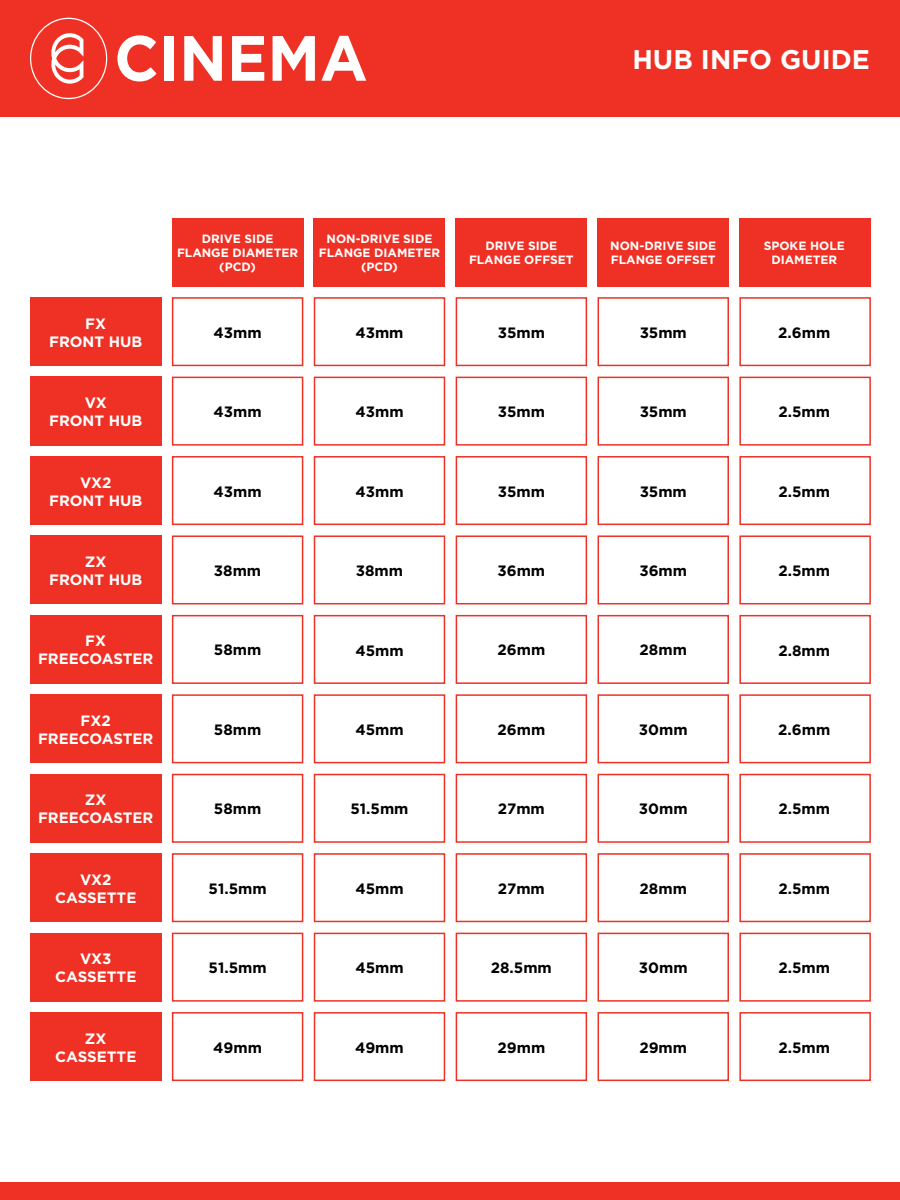
<style>
.page{position:relative;width:900px;height:1200px;background:#fff}
.page>*{position:absolute;margin:0;border:0;box-sizing:border-box;transform-origin:0 0}
.t1{font:700 27px "Gotham";color:#fff}
.t2{font:700 15px "Gotham";color:#000}
.t3{font:700 15px/18px "Gotham";color:#fff;text-align:center}
.t4{font:700 12px/14.4px "Gotham";color:#fff;text-align:center}
</style>
<div class="page">
<div style="left:30px;top:297px;width:131px;height:69px;background:#ee3124"></div>
<div style="left:30px;top:535px;width:131px;height:69px;background:#ee3124"></div>
<div style="left:30px;top:853px;width:131px;height:69px;background:#ee3124"></div>
<div style="left:30px;top:377px;width:131px;height:69px;background:#ee3124"></div>
<div style="left:30px;top:615px;width:131px;height:69px;background:#ee3124"></div>
<div style="left:30px;top:933px;width:131px;height:69px;background:#ee3124"></div>
<div style="left:30px;top:456px;width:131px;height:69px;background:#ee3124"></div>
<div style="left:30px;top:774px;width:131px;height:69px;background:#ee3124"></div>
<div style="left:30px;top:694px;width:131px;height:69px;background:#ee3124"></div>
<div style="left:30px;top:1012px;width:131px;height:69px;background:#ee3124"></div>
<div style="left:172px;top:218px;width:131px;height:69px;background:#ee3124"></div>
<div style="left:172px;top:297px;width:131px;height:69px;border:2px solid #ee3124"></div>
<div style="left:172px;top:535px;width:131px;height:69px;border:2px solid #ee3124"></div>
<div style="left:172px;top:853px;width:131px;height:69px;border:2px solid #ee3124"></div>
<div style="left:172px;top:377px;width:131px;height:69px;border:2px solid #ee3124"></div>
<div style="left:172px;top:615px;width:131px;height:69px;border:2px solid #ee3124"></div>
<div style="left:172px;top:933px;width:131px;height:69px;border:2px solid #ee3124"></div>
<div style="left:172px;top:456px;width:131px;height:69px;border:2px solid #ee3124"></div>
<div style="left:172px;top:774px;width:131px;height:69px;border:2px solid #ee3124"></div>
<div style="left:172px;top:694px;width:131px;height:69px;border:2px solid #ee3124"></div>
<div style="left:172px;top:1012px;width:131px;height:69px;border:2px solid #ee3124"></div>
<div style="left:314px;top:297px;width:131px;height:69px;border:2px solid #ee3124"></div>
<div style="left:314px;top:535px;width:131px;height:69px;border:2px solid #ee3124"></div>
<div style="left:314px;top:853px;width:131px;height:69px;border:2px solid #ee3124"></div>
<div style="left:314px;top:377px;width:131px;height:69px;border:2px solid #ee3124"></div>
<div style="left:314px;top:615px;width:131px;height:69px;border:2px solid #ee3124"></div>
<div style="left:314px;top:933px;width:131px;height:69px;border:2px solid #ee3124"></div>
<div style="left:314px;top:456px;width:131px;height:69px;border:2px solid #ee3124"></div>
<div style="left:314px;top:774px;width:131px;height:69px;border:2px solid #ee3124"></div>
<div style="left:314px;top:694px;width:131px;height:69px;border:2px solid #ee3124"></div>
<div style="left:314px;top:1012px;width:131px;height:69px;border:2px solid #ee3124"></div>
<div style="left:456px;top:297px;width:131px;height:69px;border:2px solid #ee3124"></div>
<div style="left:456px;top:535px;width:131px;height:69px;border:2px solid #ee3124"></div>
<div style="left:456px;top:853px;width:131px;height:69px;border:2px solid #ee3124"></div>
<div style="left:456px;top:377px;width:131px;height:69px;border:2px solid #ee3124"></div>
<div style="left:456px;top:615px;width:131px;height:69px;border:2px solid #ee3124"></div>
<div style="left:456px;top:933px;width:131px;height:69px;border:2px solid #ee3124"></div>
<div style="left:456px;top:456px;width:131px;height:69px;border:2px solid #ee3124"></div>
<div style="left:456px;top:774px;width:131px;height:69px;border:2px solid #ee3124"></div>
<div style="left:456px;top:694px;width:131px;height:69px;border:2px solid #ee3124"></div>
<div style="left:456px;top:1012px;width:131px;height:69px;border:2px solid #ee3124"></div>
<div style="left:598px;top:297px;width:131px;height:69px;border:2px solid #ee3124"></div>
<div style="left:598px;top:535px;width:131px;height:69px;border:2px solid #ee3124"></div>
<div style="left:598px;top:853px;width:131px;height:69px;border:2px solid #ee3124"></div>
<div style="left:598px;top:377px;width:131px;height:69px;border:2px solid #ee3124"></div>
<div style="left:598px;top:615px;width:131px;height:69px;border:2px solid #ee3124"></div>
<div style="left:598px;top:933px;width:131px;height:69px;border:2px solid #ee3124"></div>
<div style="left:598px;top:456px;width:131px;height:69px;border:2px solid #ee3124"></div>
<div style="left:598px;top:774px;width:131px;height:69px;border:2px solid #ee3124"></div>
<div style="left:598px;top:694px;width:131px;height:69px;border:2px solid #ee3124"></div>
<div style="left:598px;top:1012px;width:131px;height:69px;border:2px solid #ee3124"></div>
<div style="left:739px;top:297px;width:132px;height:69px;border:2px solid #ee3124"></div>
<div style="left:739px;top:535px;width:132px;height:69px;border:2px solid #ee3124"></div>
<div style="left:739px;top:853px;width:132px;height:69px;border:2px solid #ee3124"></div>
<div style="left:739px;top:377px;width:132px;height:69px;border:2px solid #ee3124"></div>
<div style="left:739px;top:615px;width:132px;height:69px;border:2px solid #ee3124"></div>
<div style="left:739px;top:933px;width:132px;height:69px;border:2px solid #ee3124"></div>
<div style="left:739px;top:456px;width:132px;height:69px;border:2px solid #ee3124"></div>
<div style="left:739px;top:774px;width:132px;height:69px;border:2px solid #ee3124"></div>
<div style="left:739px;top:694px;width:132px;height:69px;border:2px solid #ee3124"></div>
<div style="left:739px;top:1012px;width:132px;height:69px;border:2px solid #ee3124"></div>
<div style="left:314px;top:218px;width:131px;height:69px;background:#ee3124"></div>
<div style="left:456px;top:218px;width:131px;height:69px;background:#ee3124"></div>
<div style="left:598px;top:218px;width:131px;height:69px;background:#ee3124"></div>
<div style="left:739px;top:218px;width:132px;height:69px;background:#ee3124"></div>
<div style="left:0;top:0;width:900px;height:117px;background:#ee3124"></div>
<div style="left:0;top:1182px;width:900px;height:18px;background:#ee3124"></div>
<svg style="left:30px;top:18px;width:77px;height:81px"></svg>
<svg style="left:117px;top:35px;width:40px;height:46px"></svg>
<div style="left:164px;top:36px;width:10px;height:45px;background:#fff"></div>
<svg style="left:184px;top:36px;width:38px;height:45px"></svg>
<svg style="left:232px;top:36px;width:32px;height:45px"></svg>
<svg style="left:273px;top:36px;width:42px;height:45px"></svg>
<svg style="left:321px;top:36px;width:45px;height:45px"></svg>
<h1 class="t1" style="left:632px;top:42px;width:239px">HUB INFO GUIDE</h1>
<p class="t3" style="left:49px;top:314px;width:95px">FX<br>FRONT HUB</p>
<p class="t3" style="left:49px;top:394px;width:95px">VX<br>FRONT HUB</p>
<p class="t3" style="left:49px;top:473px;width:95px">VX2<br>FRONT HUB</p>
<p class="t3" style="left:49px;top:553px;width:95px">ZX<br>FRONT HUB</p>
<p class="t3" style="left:38px;top:632px;width:117px">FX<br>FREECOASTER</p>
<p class="t3" style="left:38px;top:711px;width:117px">FX2<br>FREECOASTER</p>
<p class="t3" style="left:38px;top:791px;width:117px">ZX<br>FREECOASTER</p>
<p class="t3" style="left:55px;top:870px;width:83px">VX2<br>CASSETTE</p>
<p class="t3" style="left:55px;top:950px;width:83px">VX3<br>CASSETTE</p>
<p class="t3" style="left:55px;top:1029px;width:83px">ZX<br>CASSETTE</p>
<p class="t4" style="left:177px;top:231px;width:123px">DRIVE SIDE<br>FLANGE DIAMETER (PCD)</p>
<p class="t4" style="left:319px;top:231px;width:123px">NON-DRIVE SIDE<br>FLANGE DIAMETER (PCD)</p>
<p class="t4" style="left:469px;top:238px;width:106px">DRIVE SIDE<br>FLANGE OFFSET</p>
<p class="t4" style="left:610px;top:238px;width:107px;text-align:left">NON-DRIVE SIDE<br>FLANGE OFFSET</p>
<p class="t4" style="left:764px;top:238px;width:83px">SPOKE HOLE<br>DIAMETER</p>
<p class="t2" style="left:214px;top:322px;width:50px">43mm</p>
<p class="t2" style="left:498px;top:322px;width:49px">35mm</p>
<p class="t2" style="left:355px;top:322px;width:50px">43mm</p>
<p class="t2" style="left:640px;top:322px;width:49px">35mm</p>
<p class="t2" style="left:778px;top:323px;width:54px">2.6mm</p>
<p class="t2" style="left:214px;top:402px;width:50px">43mm</p>
<p class="t2" style="left:355px;top:402px;width:50px">43mm</p>
<p class="t2" style="left:498px;top:402px;width:49px">35mm</p>
<p class="t2" style="left:640px;top:402px;width:49px">35mm</p>
<p class="t2" style="left:778px;top:402px;width:53px">2.5mm</p>
<p class="t2" style="left:214px;top:481px;width:50px">43mm</p>
<p class="t2" style="left:355px;top:481px;width:50px">43mm</p>
<p class="t2" style="left:498px;top:481px;width:49px">35mm</p>
<p class="t2" style="left:640px;top:481px;width:49px">35mm</p>
<p class="t2" style="left:778px;top:481px;width:53px">2.5mm</p>
<p class="t2" style="left:214px;top:561px;width:49px">38mm</p>
<p class="t2" style="left:356px;top:561px;width:49px">38mm</p>
<p class="t2" style="left:497px;top:561px;width:49px">36mm</p>
<p class="t2" style="left:639px;top:561px;width:49px">36mm</p>
<p class="t2" style="left:778px;top:561px;width:53px">2.5mm</p>
<p class="t2" style="left:214px;top:640px;width:49px">58mm</p>
<p class="t2" style="left:355px;top:640px;width:50px">45mm</p>
<p class="t2" style="left:497px;top:640px;width:49px">26mm</p>
<p class="t2" style="left:640px;top:640px;width:49px">28mm</p>
<p class="t2" style="left:778px;top:640px;width:53px">2.8mm</p>
<p class="t2" style="left:214px;top:720px;width:49px">58mm</p>
<p class="t2" style="left:355px;top:720px;width:50px">45mm</p>
<p class="t2" style="left:497px;top:720px;width:49px">26mm</p>
<p class="t2" style="left:639px;top:720px;width:50px">30mm</p>
<p class="t2" style="left:778px;top:720px;width:54px">2.6mm</p>
<p class="t2" style="left:214px;top:799px;width:49px">58mm</p>
<p class="t2" style="left:350px;top:799px;width:60px">51.5mm</p>
<p class="t2" style="left:498px;top:799px;width:49px">27mm</p>
<p class="t2" style="left:639px;top:799px;width:50px">30mm</p>
<p class="t2" style="left:778px;top:799px;width:53px">2.5mm</p>
<p class="t2" style="left:209px;top:879px;width:60px">51.5mm</p>
<p class="t2" style="left:355px;top:879px;width:50px">45mm</p>
<p class="t2" style="left:498px;top:878px;width:49px">27mm</p>
<p class="t2" style="left:640px;top:879px;width:49px">28mm</p>
<p class="t2" style="left:778px;top:879px;width:53px">2.5mm</p>
<p class="t2" style="left:209px;top:958px;width:60px">51.5mm</p>
<p class="t2" style="left:355px;top:958px;width:50px">45mm</p>
<p class="t2" style="left:491px;top:958px;width:63px">28.5mm</p>
<p class="t2" style="left:639px;top:958px;width:50px">30mm</p>
<p class="t2" style="left:778px;top:958px;width:53px">2.5mm</p>
<p class="t2" style="left:213px;top:1037px;width:50px">49mm</p>
<p class="t2" style="left:355px;top:1037px;width:50px">49mm</p>
<p class="t2" style="left:497px;top:1037px;width:49px">29mm</p>
<p class="t2" style="left:639px;top:1037px;width:49px">29mm</p>
<p class="t2" style="left:778px;top:1037px;width:53px">2.5mm</p>
</div>
